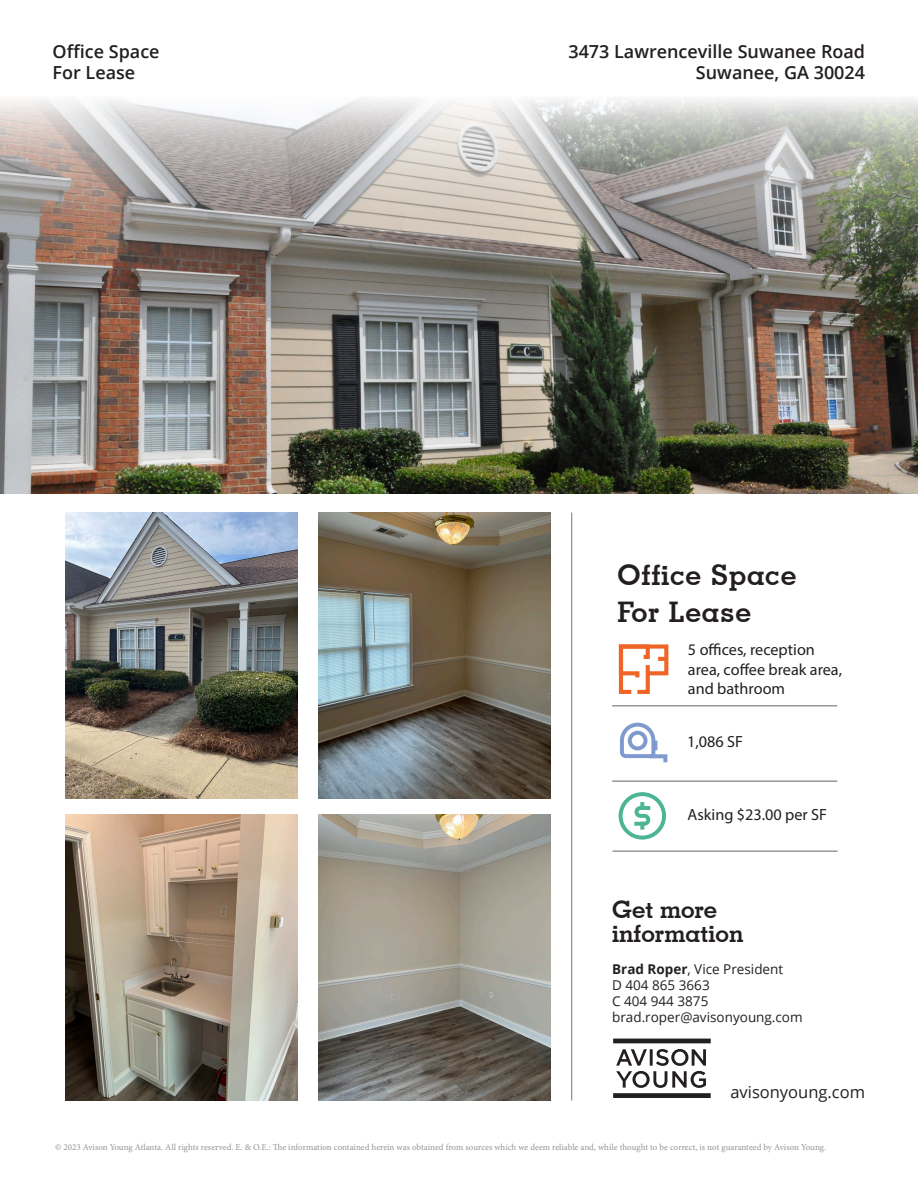
<style>
.page{position:relative;width:918px;height:1188px;background:#fff}
.page>*{position:absolute;margin:0;border:0;box-sizing:border-box;transform-origin:0 0}
.Major_headline{font:700 28.35px "Geometric Slab 703 BT";letter-spacing:.025em;color:#231f20}
.More_info_block{font:700 24px "Geometric Slab 703 BT";color:#231f20}
.Top_header_detail_pg{font:600 18px "Open Sans";color:#231f20}
.Top_header_pg_2{font:600 18px "Open Sans";color:#231f20}
.AY_website{font:16.5px "Open Sans";color:#231f20}
.t1{font:16.2px/19.5px "Myriad Pro";color:#231f20}
.t2{font:13.5px/16.2px "Open Sans";color:#231f20}
.t3{font:9px "Minion Pro";color:#939598}
.s1{font-weight:700}
</style>
<div class="page">
<img style="left:0;top:98px;width:918px;height:396px">
<hr style="left:571px;top:513px;width:1px;height:588px;background:#7d7370">
<svg style="left:613px;top:1039px;width:98px;height:4px"></svg>
<svg style="left:613px;top:1049px;width:98px;height:49px"></svg>
<img style="left:66px;top:814px;width:232px;height:287px">
<svg style="left:619px;top:644px;width:49px;height:50px"></svg>
<div style="left:619px;top:792px;width:47px;height:48px;border:4px solid #4db595;border-radius:50%"></div>
<svg style="left:634px;top:804px;width:17px;height:24px"></svg>
<hr style="left:612px;top:706px;width:225px;height:1px;background:#636366">
<hr style="left:612px;top:781px;width:225px;height:1px;background:#636366">
<svg style="left:620px;top:722px;width:48px;height:41px"></svg>
<div style="left:628px;top:731px;width:20px;height:19px;border:4px solid #7f9acf;border-radius:50%"></div>
<hr style="left:612px;top:851px;width:226px;height:1px;background:#636366">
<img style="left:319px;top:814px;width:232px;height:287px">
<img style="left:66px;top:513px;width:232px;height:286px">
<img style="left:319px;top:513px;width:232px;height:286px">
<p class="Top_header_pg_2" style="left:53px;top:39px;width:109px">Office Space</p>
<p class="Top_header_pg_2" style="left:53px;top:60px;width:84px">For Lease</p>
<p class="Top_header_detail_pg" style="left:568px;top:39px;width:298px">3473 Lawrenceville Suwanee Road</p>
<p class="Top_header_detail_pg" style="left:696px;top:60px;width:171px">Suwanee, GA 30024</p>
<p class="Major_headline" style="left:618px;top:558px;width:180px">Office Space</p>
<p class="Major_headline" style="left:618px;top:594px;width:135px">For Lease</p>
<p class="t1" style="left:688px;top:640px;width:156px">5 offices, reception area, coffee break area, and bathroom</p>
<p class="t1" style="left:687px;top:732px;width:57px">1,086 SF</p>
<p class="t1" style="left:688px;top:804px;width:141px">Asking $23.00 per SF</p>
<p class="More_info_block" style="left:612px;top:895px;width:107px">Get more</p>
<p class="More_info_block" style="left:612px;top:919px;width:133px">information</p>
<p class="t2" style="left:612px;top:960px;width:173px"><span class="s1">Brad Roper</span>, Vice President</p>
<p class="t2" style="left:612px;top:977px;width:192px">D 404 865 3663<br>C 404 944 3875 brad.roper@avisonyoung.com</p>
<p class="AY_website" style="left:730px;top:1081px;width:136px">avisonyoung.com</p>
<p class="t3" style="left:55px;top:1141px;width:773px">© 2023 Avison Young Atlanta. All rights reserved. E. &amp; O.E.: The information contained herein was obtained from sources which we deem reliable and, while thought to be correct, is not guaranteed by Avison Young.</p>
</div>
